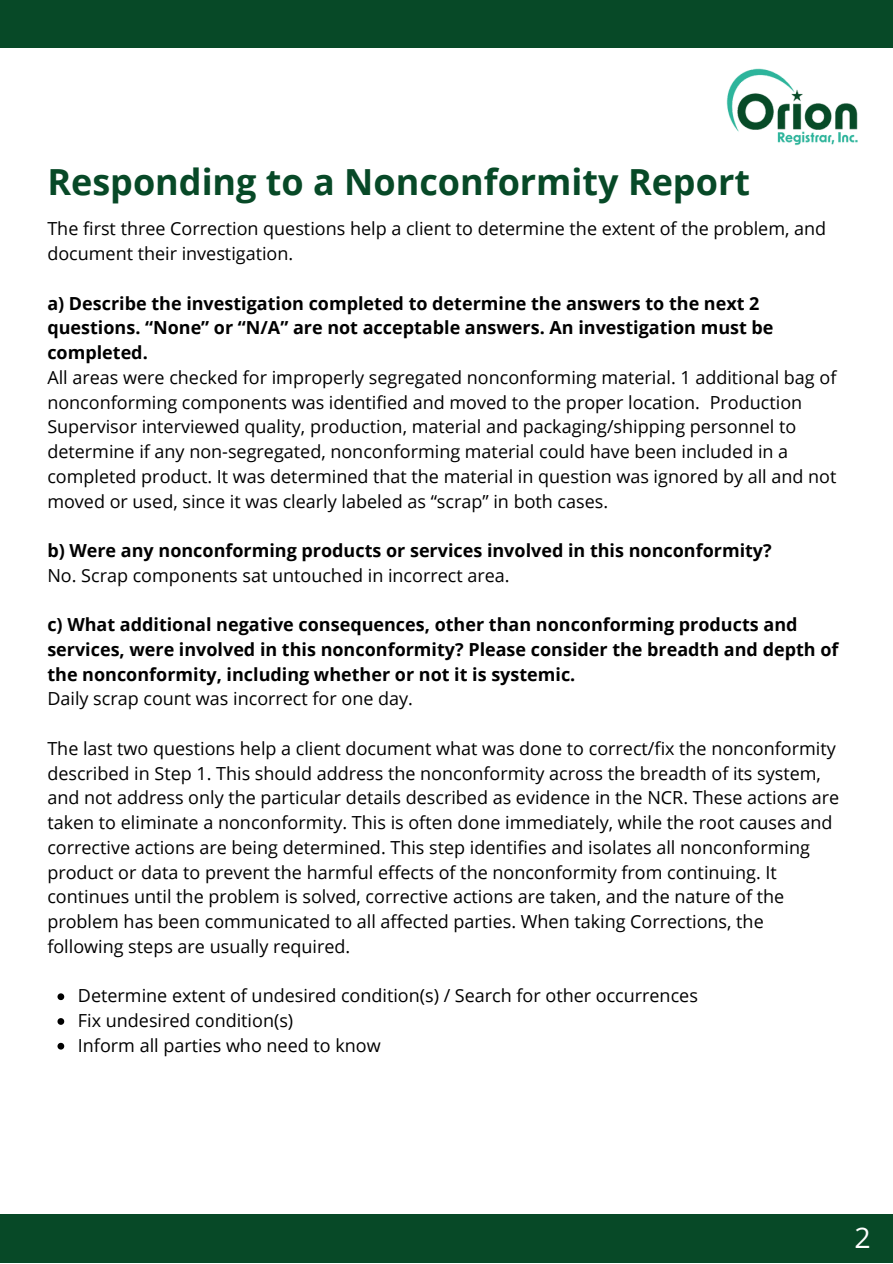
<style>
.page{position:relative;width:893px;height:1264px;background:#fff}
.page>*{position:absolute;margin:0;border:0;box-sizing:border-box;transform-origin:0 0}
.t1{font:700 36px "Open Sans";color:#074927}
.t2{font:28.5px "Open Sans";color:#fff}
.t3{font:18px/24.8px "Open Sans";color:#000}
.t4{font:700 18px/24.8px "Open Sans";color:#000}
</style>
<div class="page">
<div style="left:0;top:1214px;width:892px;height:48px;background:#074927"></div>
<div style="left:0;top:0;width:892px;height:48px;background:#074927"></div>
<svg style="left:57px;top:993px;width:7px;height:7px"></svg>
<svg style="left:57px;top:1018px;width:7px;height:6px"></svg>
<svg style="left:57px;top:1042px;width:7px;height:7px"></svg>
<img style="left:726px;top:68px;width:132px;height:78px">
<h1 class="t1" style="left:47px;top:156px;width:704px">Responding to a Nonconformity Report</h1>
<p class="t3" style="left:47px;top:216px;width:780px">The first three Correction questions help a client to determine the extent of the problem, and document their investigation.</p>
<p class="t4" style="left:47px;top:290px;width:727px">a) Describe the investigation completed to determine the answers to the next 2 questions. “None” or “N/A” are not acceptable answers. An investigation must be completed.</p>
<p class="t3" style="left:47px;top:364px;width:790px">All areas were checked for improperly segregated nonconforming material. 1 additional bag of nonconforming components was identified and moved to the proper location. Production Supervisor interviewed quality, production, material and packaging/shipping personnel to determine if any non-segregated, nonconforming material could have been included in a completed product. It was determined that the material in question was ignored by all and not moved or used, since it was clearly labeled as “scrap” in both cases.</p>
<p class="t4" style="left:47px;top:537px;width:725px">b) Were any nonconforming products or services involved in this nonconformity?</p>
<p class="t3" style="left:47px;top:562px;width:463px">No. Scrap components sat untouched in incorrect area.</p>
<p class="t4" style="left:47px;top:612px;width:792px">c) What additional negative consequences, other than nonconforming products and services, were involved in this nonconformity? Please consider the breadth and depth of the nonconformity, including whether or not it is systemic.</p>
<p class="t3" style="left:47px;top:686px;width:367px">Daily scrap count was incorrect for one day.</p>
<p class="t3" style="left:47px;top:735px;width:793px">The last two questions help a client document what was done to correct/fix the nonconformity described in Step 1. This should address the nonconformity across the breadth of its system, and not address only the particular details described as evidence in the NCR. These actions are taken to eliminate a nonconformity. This is often done immediately, while the root causes and corrective actions are being determined. This step identifies and isolates all nonconforming product or data to prevent the harmful effects of the nonconformity from continuing. It continues until the problem is solved, corrective actions are taken, and the nature of the problem has been communicated to all affected parties. When taking Corrections, the following steps are usually required.</p>
<p class="t3" style="left:78px;top:983px;width:621px">Determine extent of undesired condition(s) / Search for other occurrences<br>Fix undesired condition(s)<br>Inform all parties who need to know</p>
<h2 class="t2" style="left:854px;top:1217px;width:18px">2</h2>
</div>
